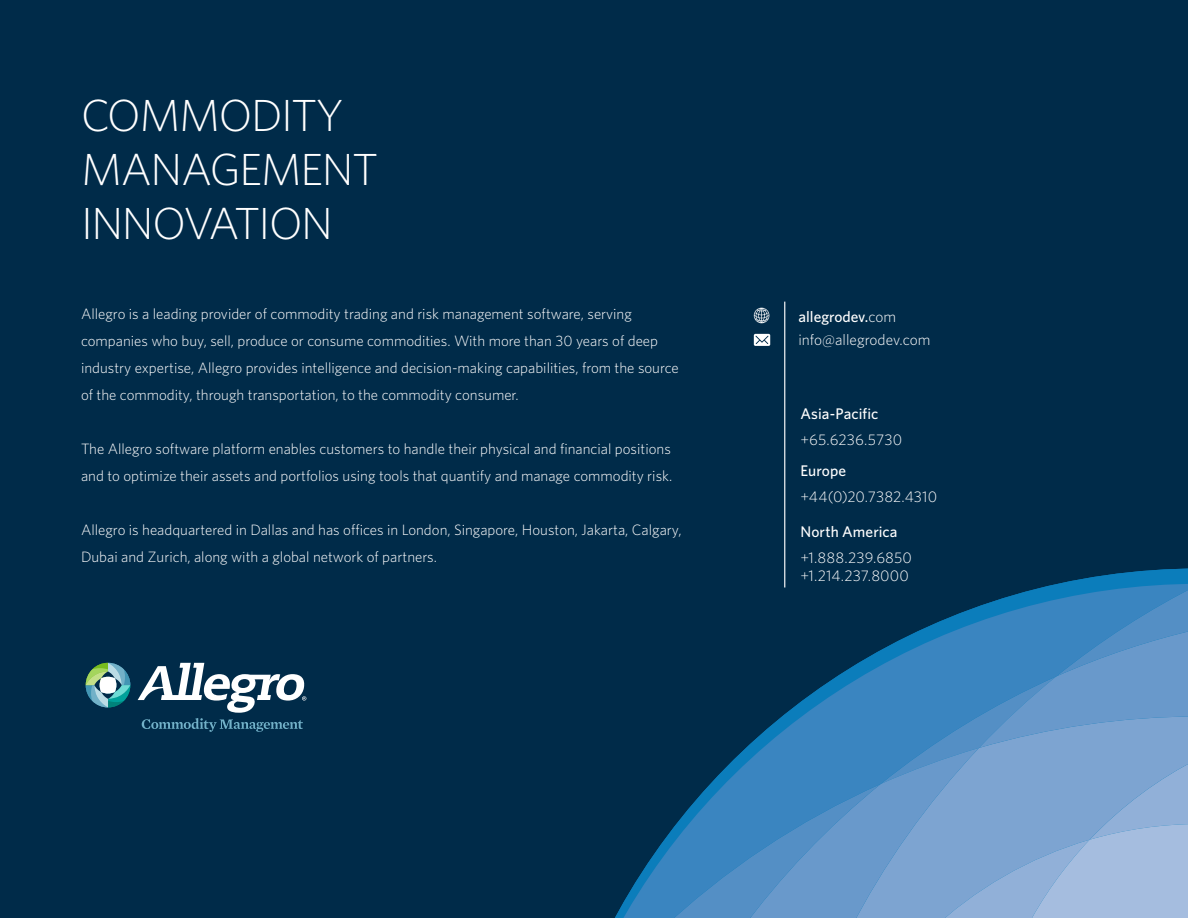
<style>
.page{position:relative;width:1188px;height:918px;background:#002b49}
.page>*{position:absolute;margin:0;border:0;box-sizing:border-box;transform-origin:0 0}
.t1{font:300 45px/54px "Whitney";letter-spacing:-.03em;color:#fff}
.t2{font:300 15.45px/18.5px "Whitney";color:#fff}
.t3{font:500 15.45px "Whitney";letter-spacing:.005em;color:#fff}
.t4{font:300 15px/27px "Whitney";color:#fff}
.s1{font-weight:500}
</style>
<div class="page">
<svg style="left:615px;top:568px;width:573px;height:350px"></svg>
<svg style="left:616px;top:584px;width:572px;height:334px"></svg>
<hr style="left:784px;top:302px;width:1px;height:286px;background:#fff">
<svg style="left:754px;top:334px;width:16px;height:12px"></svg>
<svg style="left:754px;top:308px;width:15px;height:15px"></svg>
<svg style="left:138px;top:663px;width:168px;height:69px"></svg>
<svg style="left:86px;top:663px;width:44px;height:44px"></svg>
<h1 class="t1" style="left:81px;top:88px;width:298px">COMMODITY<br>MANAGEMENT<br>INNOVATION</h1>
<p class="t4" style="left:81px;top:300px;width:599px">Allegro is a leading provider of commodity trading and risk management software, serving companies who buy, sell, produce or consume commodities. With more than 30 years of deep industry expertise, Allegro provides intelligence and decision-making capabilities, from the source of the commodity, through transportation, to the commodity consumer.</p>
<p class="t4" style="left:81px;top:435px;width:593px">The Allegro software platform enables customers to handle their physical and financial positions and to optimize their assets and portfolios using tools that quantify and manage commodity risk.</p>
<p class="t4" style="left:81px;top:516px;width:602px">Allegro is headquartered in Dallas and has offices in London, Singapore, Houston, Jakarta, Calgary,<br>Dubai and Zurich, along with a global network of partners.</p>
<p class="t2" style="left:799px;top:305px;width:133px;line-height:23.1px"><span class="s1">allegrodev.</span>com info@allegrodev.com</p>
<p class="t3" style="left:800px;top:405px;width:79px">Asia-Pacific</p>
<p class="t2" style="left:800px;top:430px;width:103px">+65.6236.5730</p>
<p class="t3" style="left:800px;top:461px;width:47px">Europe</p>
<p class="t2" style="left:800px;top:487px;width:138px">+44(0)20.7382.4310</p>
<p class="t3" style="left:800px;top:523px;width:99px">North America</p>
<p class="t2" style="left:800px;top:548px;width:113px">+1.888.239.6850 +1.214.237.8000</p>
</div>
